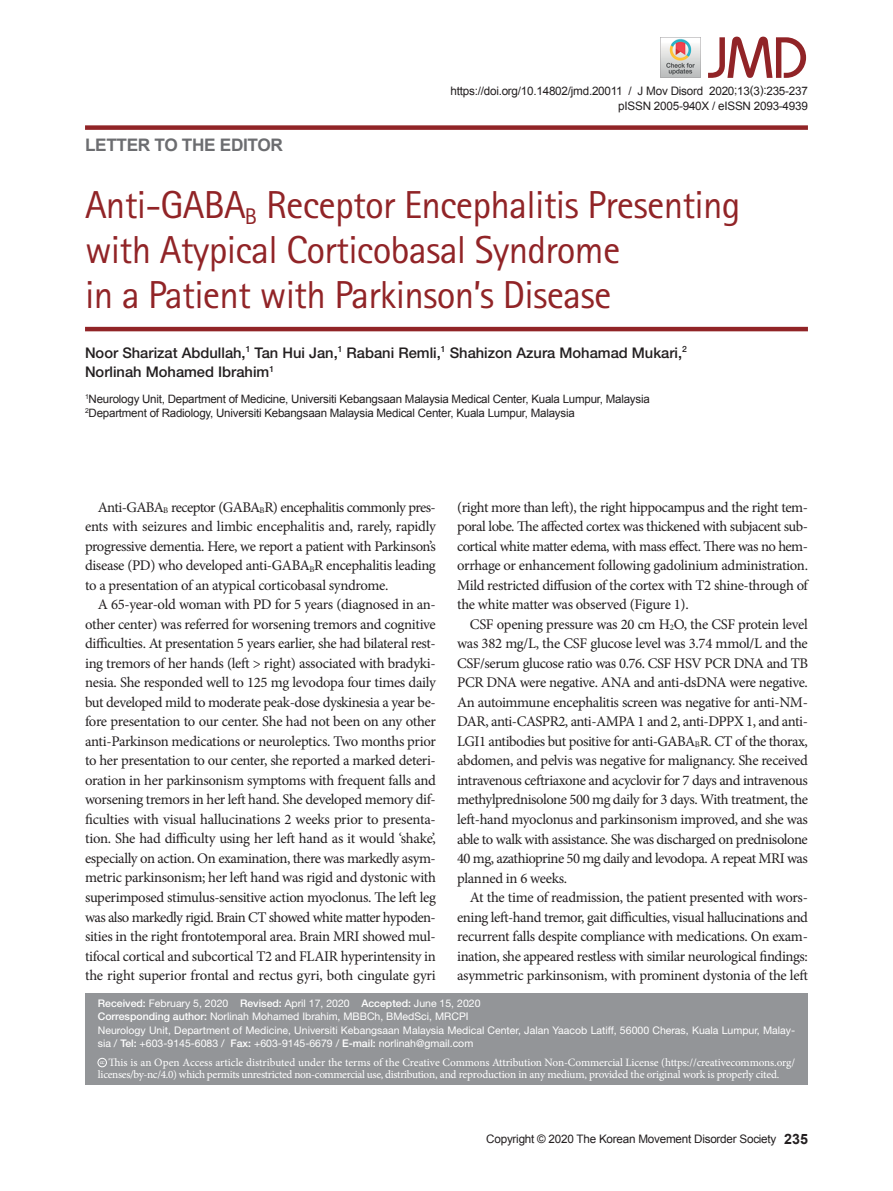
<style>
.page{position:relative;width:893px;height:1191px;background:#fff}
.page>*{position:absolute;margin:0;border:0;box-sizing:border-box;transform-origin:0 0}
.t1{font:500 57.9px "Bauhaus Std";color:#912427}
.t2{font:39px/45px "Rotis Sans Serif Std";letter-spacing:-.02em;color:#912427}
.t3{font:700 17.25px "Arial";letter-spacing:-.02em;color:#6c6d70}
.t4{font:14.7px/19.5px "Minion Pro";letter-spacing:-.025em;color:#231f20;text-align:justify}
.t5{font:500 14.7px/19.5px "Helvetica Neue LT Std";color:#231f20}
.t6{font:11.7px/15px "Arial";letter-spacing:-.02em;color:#231f20;text-align:right}
.t7{font:11.55px/14.2px "Arial";letter-spacing:-.02em;color:#231f20}
.t8{font:11.25px/12.8px "Minion Pro";letter-spacing:-.02em;color:#fff}
.t9{font:10.5px/13.5px "Helvetica Neue LT Std";color:#fff}
.s1{font-weight:500}
.s2{font-size:6.75px}
.s3{font-weight:700;font-size:14.25px}
</style>
<div class="page">
<div style="left:85px;top:125px;width:723px;height:5px;background:#912427"></div>
<div style="left:85px;top:993px;width:723px;height:91px;background:#939598"></div>
<div style="left:98px;top:1058px;width:9px;height:9px;border:1px solid #fff;border-radius:50%"></div>
<hr style="left:85px;top:327px;width:723px;height:4px;background:#912427">
<img style="left:660px;top:38px;width:40px;height:40px">
<h1 class="t1" style="left:708px;top:23px;width:101px">JMD</h1>
<p class="t3" style="left:85px;top:133px;width:199px">LETTER TO THE EDITOR</p>
<p class="t6" style="left:450px;top:83px;width:359px">https://doi.org/10.14802/jmd.20011 / J Mov Disord 2020;13(3):235-237 pISSN 2005-940X / eISSN 2093-4939</p>
<h2 class="t2" style="left:85px;top:182px;width:657px">Anti-GABA<sub>B</sub> Receptor Encephalitis Presenting with Atypical Corticobasal Syndrome<br>in a Patient with Parkinson’s Disease</h2>
<p class="t5" style="left:85px;top:343px;width:603px">Noor Sharizat Abdullah,<sup>1</sup> Tan Hui Jan,<sup>1</sup> Rabani Remli,<sup>1</sup> Shahizon Azura Mohamad Mukari,<sup>2<br></sup>Norlinah Mohamed Ibrahim<sup>1</sup></p>
<p class="t7" style="left:85px;top:392px;width:566px"><sup>1</sup>Neurology Unit, Department of Medicine, Universiti Kebangsaan Malaysia Medical Center, Kuala Lumpur, Malaysia<br><sup>2</sup>Department of Radiology, Universiti Kebangsaan Malaysia Medical Center, Kuala Lumpur, Malaysia</p>
<p class="t4" style="left:85px;top:497px;width:352px;text-indent:13px">Anti-GABA<sub>B</sub> receptor (GABA<sub>B</sub>R) encephalitis commonly pres&shy;ents with seizures and limbic encephalitis and, rarely, rapidly progressive dementia. Here, we report a patient with Parkinson’s disease (PD) who developed anti-GABA<sub>B</sub>R encephalitis leading to a presentation of an atypical corticobasal syndrome.</p>
<p class="t4" style="left:85px;top:595px;width:352px;text-indent:13px">A 65-year-old woman with PD for 5 years (diagnosed in an&shy;other center) was referred for worsening tremors and cognitive difficulties. At presentation 5 years earlier, she had bilateral rest&shy;ing tremors of her hands (left &gt; right) associated with bradyki&shy;nesia. She responded well to 125 mg levodopa four times daily but developed mild to moderate peak-dose dyskinesia a year be&shy;fore presentation to our center. She had not been on any other anti-Parkinson medications or neuroleptics. Two months prior to her presentation to our center, she reported a marked deteri&shy;oration in her parkinsonism symptoms with frequent falls and worsening tremors in her left hand. She developed memory dif&shy;ficulties with visual hallucinations 2 weeks prior to presenta&shy;tion. She had difficulty using her left hand as it would ‘shake’, especially on action. On examination, there was markedly asym&shy;metric parkinsonism; her left hand was rigid and dystonic with superimposed stimulus-sensitive action myoclonus. The left leg was also markedly rigid. Brain CT showed white matter hypoden&shy;sities in the right frontotemporal area. Brain MRI showed mul&shy;tifocal cortical and subcortical T2 and FLAIR hyperintensity in the right superior frontal and rectus gyri, both cingulate gyri</p>
<p class="t4" style="left:457px;top:497px;width:352px">(right more than left), the right hippocampus and the right tem&shy;poral lobe. The affected cortex was thickened with subjacent sub&shy;cortical white matter edema, with mass effect. There was no hem&shy;orrhage or enhancement following gadolinium administration.<br>Mild restricted diffusion of the cortex with T2 shine-through of the white matter was observed (Figure 1).</p>
<p class="t4" style="left:457px;top:614px;width:352px;text-indent:13px">CSF opening pressure was 20 cm H<sub>2</sub>O, the CSF protein level was 382 mg/L, the CSF glucose level was 3.74 mmol/L and the CSF/serum glucose ratio was 0.76. CSF HSV PCR DNA and TB PCR DNA were negative. ANA and anti-dsDNA were negative.<br>An autoimmune encephalitis screen was negative for anti-NM-DAR, anti-CASPR2, anti-AMPA 1 and 2, anti-DPPX 1, and anti-LGI1 antibodies but positive for anti-GABA<sub>B</sub>R. CT of the thorax, abdomen, and pelvis was negative for malignancy. She received intravenous ceftriaxone and acyclovir for 7 days and intravenous methylprednisolone 500 mg daily for 3 days. With treatment, the left-hand myoclonus and parkinsonism improved, and she was able to walk with assistance. She was discharged on prednisolone 40 mg, azathioprine 50 mg daily and levodopa. A repeat MRI was planned in 6 weeks.</p>
<p class="t4" style="left:457px;top:887px;width:352px;text-indent:13px">At the time of readmission, the patient presented with wors&shy;ening left-hand tremor, gait difficulties, visual hallucinations and recurrent falls despite compliance with medications. On exam&shy;ination, she appeared restless with similar neurological findings: asymmetric parkinsonism, with prominent dystonia of the left</p>
<p class="t9" style="left:98px;top:996px;width:699px"><span class="s1">Received:</span> February 5, 2020 <span class="s1">Revised:</span> April 17, 2020 <span class="s1">Accepted:</span> June 15, 2020<br><span class="s1">Corresponding author:</span> Norlinah Mohamed Ibrahim, MBBCh, BMedSci, MRCPI<br>Neurology Unit, Department of Medicine, Universiti Kebangsaan Malaysia Medical Center, Jalan Yaacob Latiff, 56000 Cheras, Kuala Lumpur, Malay&shy;sia / <span class="s1">Tel:</span> +603-9145-6083 / <span class="s1">Fax:</span> +603-9145-6679 / <span class="s1">E-mail:</span> norlinah@gmail.com</p>
<p class="t8" style="left:98px;top:1055px;width:699px"><span class="s2">cc</span> This is an Open Access article distributed under the terms of the Creative Commons Attribution Non-Commercial License (https://creativecommons.org/ licenses/by-nc/4.0) which permits unrestricted non-commercial use, distribution, and reproduction in any medium, provided the original work is properly cited.</p>
<p class="t6" style="left:486px;top:1131px;width:323px">Copyright © 2020 The Korean Movement Disorder Society <span class="s3">235</span></p>
</div>
